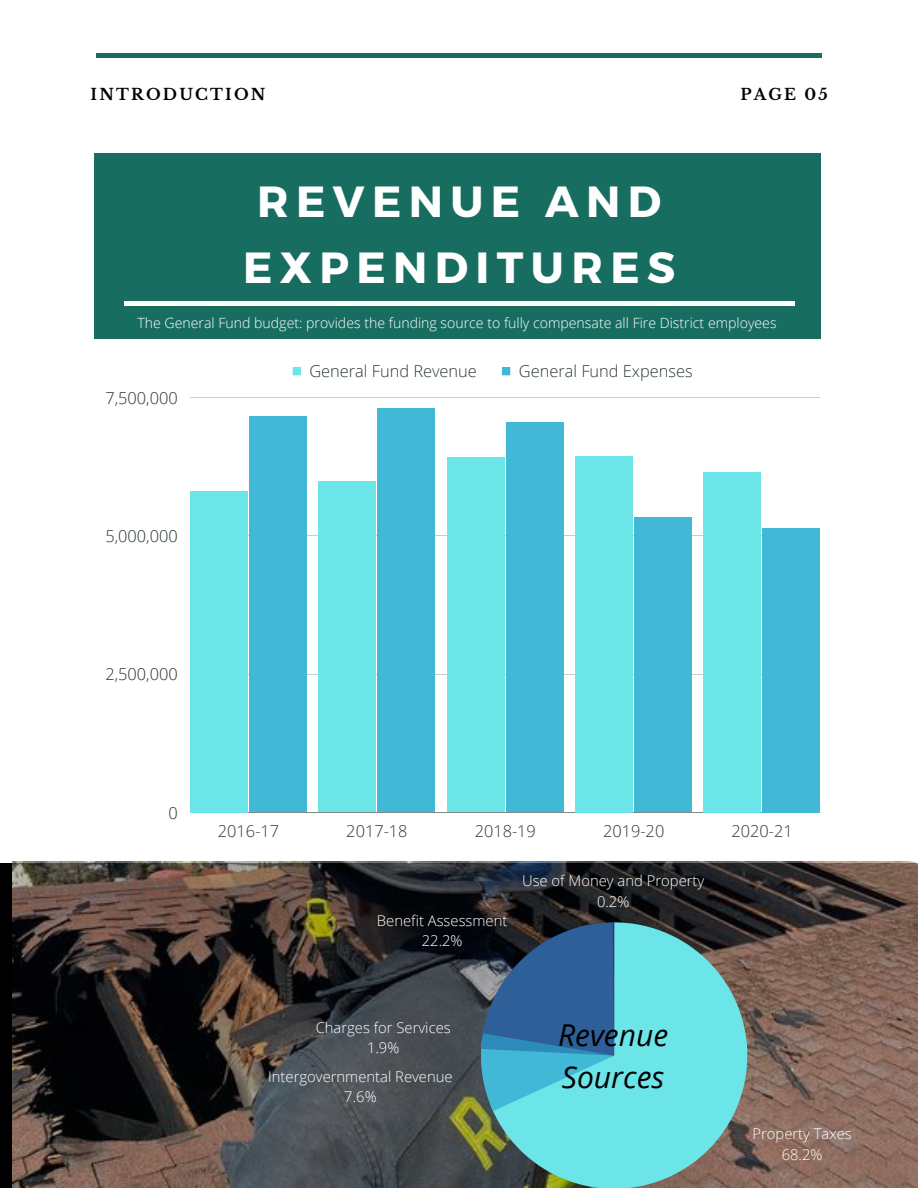
<style>
.page{position:relative;width:918px;height:1188px;background:#fff}
.page>*{position:absolute;margin:0;border:0;box-sizing:border-box;transform-origin:0 0}
.t1{font:700 43.65px/65.6px "Montserrat";letter-spacing:.17em;color:#fff;text-align:center}
.t2{font:italic 30.15px/41.2px "Open Sans";color:#000}
.t3{font:300 16.35px "Open Sans";color:#2c3b2e}
.t4{font:700 15.6px "Libre Baskerville";letter-spacing:.14em;color:#000}
.t5{font:300 14.85px/20.5px "Open Sans";color:#fff;text-align:center}
.t6{font:300 14.1px "Open Sans";color:#fff}
</style>
<div class="page">
<div style="left:94px;top:153px;width:727px;height:186px;background:#186d61"></div>
<hr style="left:124px;top:302px;width:670px;height:3px;background:#fff">
<img style="left:13px;top:862px;width:905px;height:326px">
<div style="left:96px;top:53px;width:726px;height:5px;background:#186d61"></div>
<div style="left:293px;top:367px;width:8px;height:8px;background:#6ce5e8"></div>
<div style="left:502px;top:367px;width:8px;height:8px;background:#41b8d5"></div>
<hr style="left:190px;top:397px;width:630px;height:1px;background:#2c3b2e">
<hr style="left:190px;top:535px;width:630px;height:1px;background:#2c3b2e">
<hr style="left:190px;top:674px;width:630px;height:1px;background:#2c3b2e">
<hr style="left:190px;top:812px;width:630px;height:1px;background:#2c3b2e">
<div style="left:190px;top:491px;width:58px;height:321px;background:#6ce5e8"></div>
<div style="left:319px;top:482px;width:57px;height:330px;background:#6ce5e8"></div>
<div style="left:447px;top:457px;width:58px;height:355px;background:#6ce5e8"></div>
<div style="left:575px;top:456px;width:58px;height:356px;background:#6ce5e8"></div>
<div style="left:704px;top:472px;width:57px;height:340px;background:#6ce5e8"></div>
<div style="left:249px;top:416px;width:58px;height:396px;background:#41b8d5"></div>
<div style="left:378px;top:408px;width:57px;height:404px;background:#41b8d5"></div>
<div style="left:506px;top:423px;width:57px;height:389px;background:#41b8d5"></div>
<div style="left:634px;top:518px;width:58px;height:294px;background:#41b8d5"></div>
<div style="left:763px;top:528px;width:57px;height:284px;background:#41b8d5"></div>
<svg style="left:490px;top:922px;width:257px;height:266px;background:#68c4c4"></svg>
<svg style="left:481px;top:922px;width:134px;height:189px;background:#3a7a9e"></svg>
<p class="t4" style="left:91px;top:85px;width:176px">INTRODUCTION</p>
<p class="t4" style="left:740px;top:85px;width:89px">PAGE 05</p>
<h1 class="t1" style="left:243px;top:167px;width:434px">REVENUE AND<br>EXPENDITURES</h1>
<p class="t6" style="left:137px;top:313px;width:641px">The General Fund budget: provides the funding source to fully compensate all Fire District employees</p>
<p class="t3" style="left:105px;top:386px;width:74px">7,500,000</p>
<p class="t3" style="left:105px;top:525px;width:74px">5,000,000</p>
<p class="t3" style="left:105px;top:663px;width:74px">2,500,000</p>
<p class="t3" style="left:309px;top:360px;width:169px">General Fund Revenue</p>
<p class="t3" style="left:519px;top:360px;width:175px">General Fund Expenses</p>
<p class="t3" style="left:169px;top:801px;width:11px">0</p>
<p class="t3" style="left:218px;top:819px;width:63px">2016-17</p>
<p class="t3" style="left:346px;top:819px;width:63px">2017-18</p>
<p class="t3" style="left:475px;top:819px;width:63px">2018-19</p>
<p class="t3" style="left:603px;top:819px;width:63px">2019-20</p>
<p class="t3" style="left:731px;top:819px;width:63px">2020-21</p>
<p class="t5" style="left:377px;top:910px;width:132px">Benefit Assessment<br>22.2%</p>
<p class="t5" style="left:522px;top:870px;width:184px">Use of Money and Property<br>0.2%</p>
<p class="t5" style="left:316px;top:1017px;width:137px">Charges for Services<br>1.9%</p>
<p class="t5" style="left:268px;top:1066px;width:186px">Intergovernmental Revenue<br>7.6%</p>
<h2 class="t2" style="left:558px;top:1014px;width:112px">Revenue<br>Sources</h2>
<p class="t5" style="left:752px;top:1123px;width:101px">Property Taxes<br>68.2%</p>
</div>
